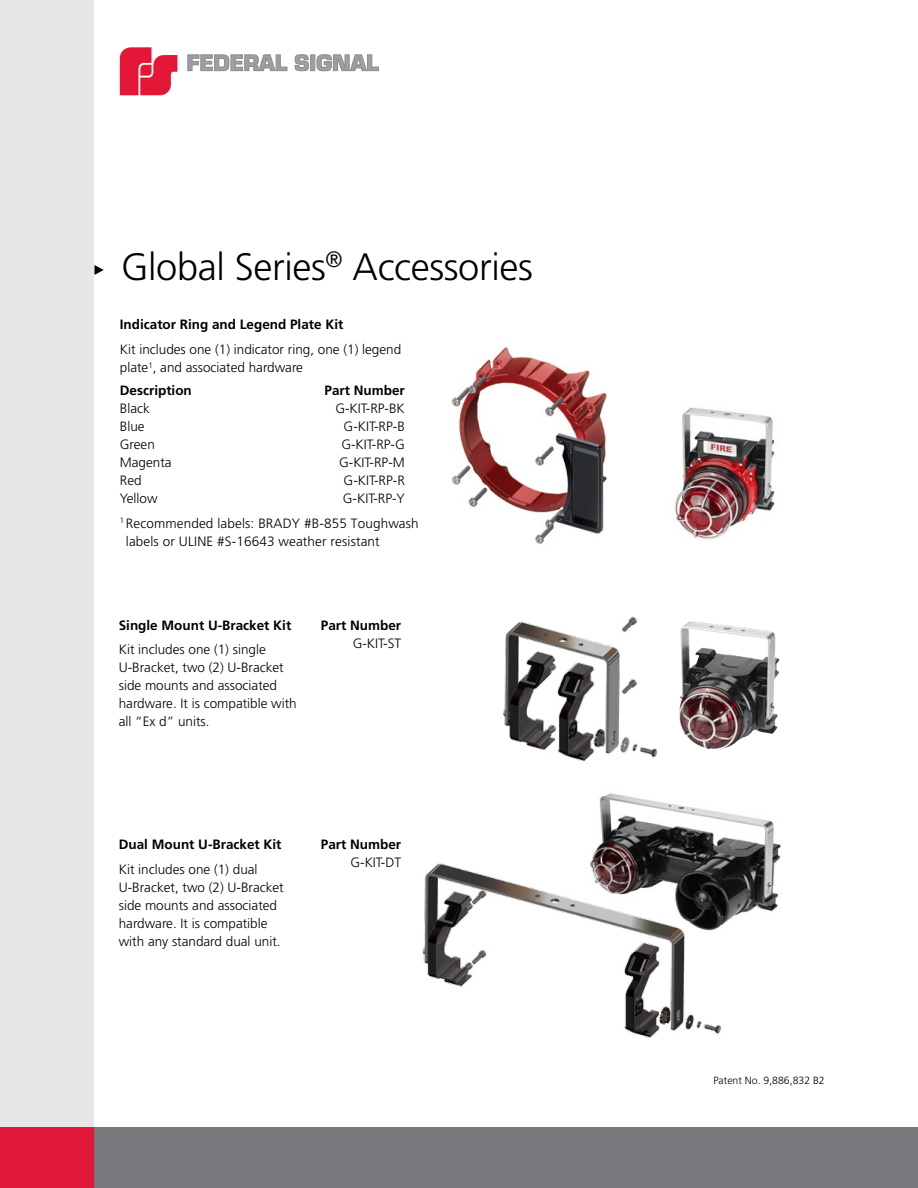
<style>
.page{position:relative;width:918px;height:1188px;background:#fff}
.page>*{position:absolute;margin:0;border:0;box-sizing:border-box;transform-origin:0 0}
.t1{font:300 38.1px "Frutiger LT Std";letter-spacing:-.01em;color:#000}
.t2{font:300 13.5px/18px "Frutiger LT Std";color:#000}
.t3{font:700 13.5px "Frutiger LT Std";color:#000}
.t4{font:300 10.5px "Frutiger LT Std";color:#000}
</style>
<div class="page">
<div style="left:0;top:0;width:94px;height:1188px;background:#e6e7e8"></div>
<div style="left:0;top:1127px;width:94px;height:61px;background:#e11837"></div>
<svg style="left:188px;top:55px;width:99px;height:16px"></svg>
<svg style="left:295px;top:54px;width:14px;height:17px"></svg>
<hr style="left:311px;top:55px;width:4px;height:16px;background:#9d9fa2">
<svg style="left:317px;top:54px;width:62px;height:17px"></svg>
<svg style="left:120px;top:47px;width:57px;height:48px"></svg>
<div style="left:94px;top:1127px;width:824px;height:61px;background:#77787b"></div>
<img style="left:593px;top:793px;width:188px;height:130px">
<img style="left:451px;top:346px;width:156px;height:198px">
<img style="left:503px;top:616px;width:154px;height:145px">
<img style="left:422px;top:853px;width:303px;height:185px">
<img style="left:674px;top:407px;width:101px;height:133px">
<svg style="left:94px;top:265px;width:10px;height:10px"></svg>
<img style="left:679px;top:621px;width:100px;height:128px">
<h1 class="t1" style="left:121px;top:245px;width:413px">Global Series<sup>®</sup> Accessories</h1>
<p class="t3" style="left:120px;top:317px;width:225px">Indicator Ring and Legend Plate Kit</p>
<p class="t2" style="left:120px;top:341px;width:283px">Kit includes one (1) indicator ring, one (1) legend plate<sup>1</sup>, and associated hardware</p>
<p class="t3" style="left:120px;top:382px;width:73px">Description</p>
<p class="t3" style="left:325px;top:382px;width:82px">Part Number</p>
<p class="t2" style="left:120px;top:400px;width:31px">Black</p>
<p class="t2" style="left:335px;top:400px;width:71px">G-KIT-RP-BK</p>
<p class="t2" style="left:120px;top:418px;width:26px">Blue</p>
<p class="t2" style="left:344px;top:418px;width:63px">G-KIT-RP-B</p>
<p class="t2" style="left:120px;top:436px;width:37px">Green</p>
<p class="t2" style="left:341px;top:436px;width:65px">G-KIT-RP-G</p>
<p class="t2" style="left:120px;top:454px;width:53px">Magenta</p>
<p class="t2" style="left:339px;top:454px;width:67px">G-KIT-RP-M</p>
<p class="t2" style="left:120px;top:472px;width:23px">Red</p>
<p class="t2" style="left:344px;top:472px;width:63px">G-KIT-RP-R</p>
<p class="t2" style="left:120px;top:490px;width:39px">Yellow</p>
<p class="t2" style="left:120px;top:486px;width:300px;line-height:24.8px;text-indent:223px">G-KIT-RP-Y<br><sup>1</sup> Recommended labels: BRADY #B-855 Toughwash</p>
<p class="t2" style="left:126px;top:532px;width:255px">labels or ULINE #S-16643 weather resistant</p>
<p class="t3" style="left:119px;top:617px;width:174px">Single Mount U-Bracket Kit</p>
<p class="t2" style="left:119px;top:641px;width:180px">Kit includes one (1) single<br>U-Bracket, two (2) U-Bracket side mounts and associated hardware. It is compatible with all “Ex d” units.</p>
<p class="t3" style="left:321px;top:617px;width:82px">Part Number</p>
<p class="t2" style="left:353px;top:634px;width:50px">G-KIT-ST</p>
<p class="t3" style="left:119px;top:837px;width:164px">Dual Mount U-Bracket Kit</p>
<p class="t2" style="left:119px;top:861px;width:167px">Kit includes one (1) dual<br>U-Bracket, two (2) U-Bracket side mounts and associated hardware. It is compatible with any standard dual unit.</p>
<p class="t3" style="left:321px;top:837px;width:82px">Part Number</p>
<p class="t2" style="left:350px;top:854px;width:52px">G-KIT-DT</p>
<p class="t4" style="left:713px;top:1075px;width:113px">Patent No. 9,886,832 B2</p>
</div>
